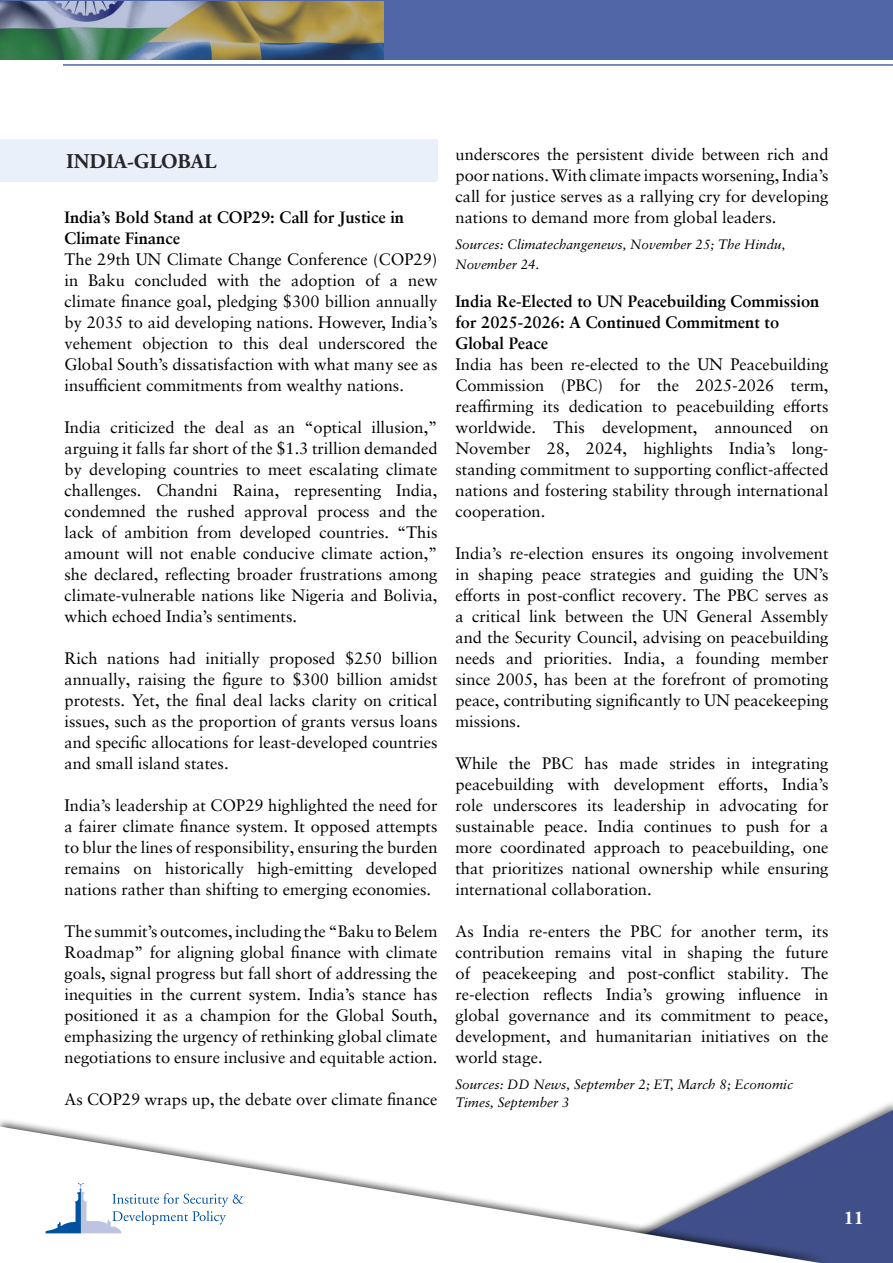
<style>
.page{position:relative;width:893px;height:1263px;background:#fff}
.page>*{position:absolute;margin:0;border:0;box-sizing:border-box;transform-origin:0 0}
.t1{font:700 21px "Adobe Garamond Pro";color:#000}
.t2{font:700 19.5px "Adobe Garamond Pro";color:#fff}
.t3{font:16.5px/21px "Sabon";color:#000;text-align:justify}
.t4{font:700 16.5px/21px "Sabon";color:#000}
.t5{font:italic 13.5px/19.8px "Sabon";color:#000}
</style>
<div class="page">
<hr style="left:63px;top:64px;width:830px;height:2px;background:#5066a7">
<svg style="left:828px;top:1110px;width:65px;height:153px;background:#505e92"></svg>
<div style="left:0;top:1117px;width:828px;height:146px;background:#000;opacity:.75"></div>
<svg style="left:0;top:1126px;width:820px;height:137px"></svg>
<div style="left:0;top:0;width:893px;height:60px;background:#5166a6"></div>
<img style="left:0;top:2px;width:384px;height:58px">
<svg style="left:45px;top:1183px;width:199px;height:50px"></svg>
<div style="left:0;top:139px;width:437px;height:42px;background:#e7eef8"></div>
<p class="t1" style="left:66px;top:149px;width:152px">INDIA-GLOBAL</p>
<p class="t4" style="left:64px;top:206px;width:341px">India’s Bold Stand at COP29: Call for Justice in<br>Climate Finance</p>
<p class="t3" style="left:64px;top:248px;width:374px">The 29th UN Climate Change Conference (COP29) in Baku concluded with the adoption of a new climate finance goal, pledging $300 billion annually by 2035 to aid developing nations. However, India’s vehement objection to this deal underscored the Global South’s dissatisfaction with what many see as insufficient commitments from wealthy nations.</p>
<p class="t3" style="left:64px;top:416px;width:374px">India criticized the deal as an “optical illusion,” arguing it falls far short of the $1.3 trillion demanded by developing countries to meet escalating climate challenges. Chandni Raina, representing India, condemned the rushed approval process and the lack of ambition from developed countries. “This amount will not enable conducive climate action,” she declared, reflecting broader frustrations among climate-vulnerable nations like Nigeria and Bolivia, which echoed India’s sentiments.</p>
<p class="t3" style="left:64px;top:647px;width:374px">Rich nations had initially proposed $250 billion annually, raising the figure to $300 billion amidst protests. Yet, the final deal lacks clarity on critical issues, such as the proportion of grants versus loans and specific allocations for least-developed countries and small island states.</p>
<p class="t3" style="left:64px;top:794px;width:374px">India’s leadership at COP29 highlighted the need for a fairer climate finance system. It opposed attempts to blur the lines of responsibility, ensuring the burden remains on historically high-emitting developed nations rather than shifting to emerging economies.</p>
<p class="t3" style="left:64px;top:920px;width:374px">The summit’s outcomes, including the “Baku to Belem Roadmap” for aligning global finance with climate goals, signal progress but fall short of addressing the inequities in the current system. India’s stance has positioned it as a champion for the Global South, emphasizing the urgency of rethinking global climate negotiations to ensure inclusive and equitable action.</p>
<p class="t3" style="left:64px;top:1088px;width:374px">As COP29 wraps up, the debate over climate finance</p>
<p class="t3" style="left:455px;top:143px;width:374px">underscores the persistent divide between rich and poor nations. With climate impacts worsening, India’s call for justice serves as a rallying cry for developing nations to demand more from global leaders.</p>
<p class="t5" style="left:455px;top:234px;width:332px">Sources: Climatechangenews, November 25; The Hindu,<br>November 24.</p>
<p class="t4" style="left:455px;top:290px;width:365px">India Re-Elected to UN Peacebuilding Commission for 2025-2026: A Continued Commitment to<br>Global Peace</p>
<p class="t3" style="left:455px;top:353px;width:374px">India has been re-elected to the UN Peacebuilding Commission (PBC) for the 2025-2026 term, reaffirming its dedication to peacebuilding efforts worldwide. This development, announced on November 28, 2024, highlights India’s long&shy;standing commitment to supporting conflict-affected nations and fostering stability through international cooperation.</p>
<p class="t3" style="left:455px;top:542px;width:374px">India’s re-election ensures its ongoing involvement in shaping peace strategies and guiding the UN’s efforts in post-conflict recovery. The PBC serves as a critical link between the UN General Assembly and the Security Council, advising on peacebuilding needs and priorities. India, a founding member since 2005, has been at the forefront of promoting peace, contributing significantly to UN peacekeeping missions.</p>
<p class="t3" style="left:455px;top:752px;width:374px">While the PBC has made strides in integrating peacebuilding with development efforts, India’s role underscores its leadership in advocating for sustainable peace. India continues to push for a more coordinated approach to peacebuilding, one that prioritizes national ownership while ensuring international collaboration.</p>
<p class="t3" style="left:455px;top:920px;width:374px">As India re-enters the PBC for another term, its contribution remains vital in shaping the future of peacekeeping and post-conflict stability. The re-election reflects India’s growing influence in global governance and its commitment to peace, development, and humanitarian initiatives on the world stage.</p>
<p class="t5" style="left:455px;top:1075px;width:339px;line-height:18px">Sources: DD News, September 2; ET, March 8; Economic<br>Times, September 3</p>
<p class="t2" style="left:844px;top:1206px;width:22px">11</p>
</div>
